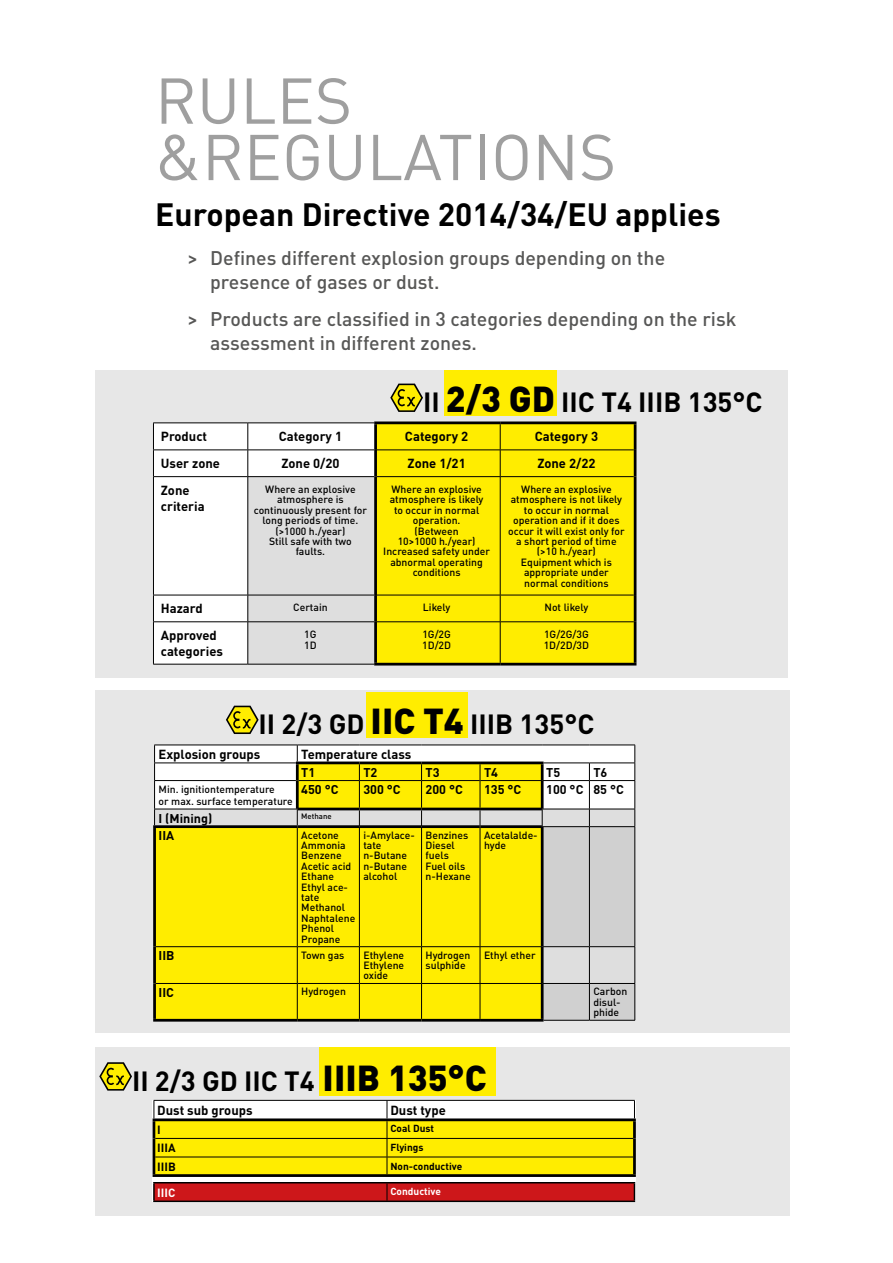
<style>
.page{position:relative;width:893px;height:1263px;background:#fff}
.page>*{position:absolute;margin:0;border:0;box-sizing:border-box;transform-origin:0 0}
.t1{font:63.6px/56.4px "DINOT";color:#9f9f9f}
.t2{font:700 31.8px "DINOT";color:#000}
.t3{font:700 27.45px "DINOT";color:#000}
.t4{font:500 19.5px/24px "DINOT";color:#575756}
.t5{font:700 13.05px/15.6px "DINOT";color:#000}
.t6{font:700 12.6px "DINOT";color:#000}
.t7{font:700 11.85px "DINOT";color:#000}
.t8{font:700 11.85px "DINOT";color:#fff}
.t9{font:500 10.35px/10.4px "DINOT";color:#000}
.t10{font:700 10.05px "DINOT";color:#000}
.t11{font:700 10.05px "DINOT";color:#fff}
.t12{font:500 7.8px "DINOT";color:#000}
.s1{font-weight:900;font-size:35.7px}
</style>
<div class="page">
<div style="left:95px;top:370px;width:693px;height:307px;background:#e7e7e7"></div>
<div style="left:95px;top:691px;width:694px;height:342px;background:#e7e7e7"></div>
<div style="left:95px;top:1047px;width:694px;height:168px;background:#e7e7e7"></div>
<div style="left:445px;top:370px;width:112px;height:46px;background:#ffed00"></div>
<svg style="left:390px;top:384px;width:33px;height:28px"></svg>
<div style="left:367px;top:692px;width:101px;height:46px;background:#ffed00"></div>
<svg style="left:226px;top:706px;width:33px;height:28px"></svg>
<div style="left:319px;top:1047px;width:177px;height:48px;background:#ffed00"></div>
<svg style="left:99px;top:1062px;width:33px;height:28px"></svg>
<div style="left:377px;top:424px;width:257px;height:239px;background:#ffed00"></div>
<hr style="left:153px;top:664px;width:95px;height:1px;background:#000">
<hr style="left:248px;top:664px;width:126px;height:1px;background:#000">
<hr style="left:377px;top:450px;width:123px;height:1px;background:#000">
<hr style="left:500px;top:450px;width:134px;height:1px;background:#000">
<svg style="left:500px;top:424px;width:1px;height:52px"></svg>
<hr style="left:377px;top:476px;width:123px;height:1px;background:#000">
<hr style="left:500px;top:476px;width:134px;height:1px;background:#000">
<hr style="left:500px;top:477px;width:1px;height:118px;background:#000">
<svg style="left:153px;top:423px;width:221px;height:241px"></svg>
<hr style="left:377px;top:595px;width:123px;height:1px;background:#000">
<hr style="left:500px;top:595px;width:134px;height:1px;background:#000">
<svg style="left:500px;top:595px;width:1px;height:26px"></svg>
<hr style="left:153px;top:621px;width:95px;height:1px;background:#000">
<hr style="left:248px;top:621px;width:126px;height:1px;background:#000">
<hr style="left:248px;top:622px;width:1px;height:42px;background:#000">
<hr style="left:377px;top:621px;width:123px;height:1px;background:#000">
<hr style="left:500px;top:621px;width:134px;height:1px;background:#000">
<hr style="left:500px;top:622px;width:1px;height:41px;background:#000">
<hr style="left:374px;top:421px;width:126px;height:3px;background:#000">
<hr style="left:374px;top:424px;width:3px;height:26px;background:#000">
<hr style="left:500px;top:421px;width:136px;height:3px;background:#000">
<hr style="left:634px;top:424px;width:2px;height:26px;background:#000">
<hr style="left:374px;top:450px;width:3px;height:27px;background:#000">
<hr style="left:634px;top:450px;width:2px;height:27px;background:#000">
<hr style="left:374px;top:477px;width:3px;height:118px;background:#000">
<hr style="left:634px;top:477px;width:2px;height:118px;background:#000">
<hr style="left:374px;top:595px;width:3px;height:27px;background:#000">
<hr style="left:634px;top:595px;width:2px;height:27px;background:#000">
<hr style="left:374px;top:622px;width:3px;height:41px;background:#000">
<hr style="left:634px;top:622px;width:2px;height:41px;background:#000">
<hr style="left:374px;top:663px;width:126px;height:2px;background:#000">
<hr style="left:500px;top:663px;width:136px;height:2px;background:#000">
<div style="left:153px;top:1100px;width:483px;height:102px;background:#fff"></div>
<hr style="left:153px;top:1182px;width:234px;height:1px;background:#000">
<hr style="left:387px;top:1182px;width:248px;height:1px;background:#000">
<svg style="left:153px;top:1183px;width:482px;height:17px;background:#c51619"></svg>
<hr style="left:153px;top:1200px;width:234px;height:2px;background:#000">
<hr style="left:387px;top:1200px;width:248px;height:2px;background:#000">
<hr style="left:387px;top:1118px;width:249px;height:3px;background:#000">
<hr style="left:633px;top:1121px;width:3px;height:17px;background:#000">
<hr style="left:633px;top:1138px;width:3px;height:19px;background:#000">
<svg style="left:153px;top:1100px;width:482px;height:74px"></svg>
<hr style="left:633px;top:1157px;width:3px;height:17px;background:#000">
<hr style="left:153px;top:1174px;width:234px;height:3px;background:#000">
<hr style="left:387px;top:1174px;width:249px;height:3px;background:#000">
<hr style="left:153px;top:825px;width:144px;height:3px;background:#000">
<hr style="left:153px;top:828px;width:3px;height:119px;background:#000">
<hr style="left:153px;top:947px;width:3px;height:36px;background:#000">
<hr style="left:153px;top:983px;width:3px;height:36px;background:#000">
<hr style="left:153px;top:1019px;width:144px;height:2px;background:#000">
<hr style="left:297px;top:1019px;width:62px;height:2px;background:#000">
<hr style="left:359px;top:1019px;width:63px;height:2px;background:#000">
<hr style="left:422px;top:1019px;width:58px;height:2px;background:#000">
<hr style="left:480px;top:1019px;width:64px;height:2px;background:#000">
<hr style="left:544px;top:1020px;width:45px;height:1px;background:#000">
<hr style="left:589px;top:1020px;width:46px;height:1px;background:#000">
<svg style="left:154px;top:745px;width:481px;height:275px;background:#ece14d"></svg>
<hr style="left:156px;top:946px;width:142px;height:1px;background:#000">
<hr style="left:156px;top:983px;width:142px;height:1px;background:#000">
<hr style="left:297px;top:828px;width:1px;height:118px;background:#000">
<hr style="left:297px;top:947px;width:1px;height:36px;background:#000">
<hr style="left:297px;top:984px;width:1px;height:35px;background:#000">
<h1 class="t1" style="left:155px;top:71px;width:463px">RULES &amp;REGULATIONS</h1>
<h2 class="t2" style="left:155px;top:194px;width:567px">European Directive 2014/34/EU applies</h2>
<h3 class="t4" style="left:210px;top:246px;width:457px;text-indent:-23px">&gt; Defines different explosion groups depending on the presence of gases or dust.</h3>
<h3 class="t4" style="left:210px;top:307px;width:528px;text-indent:-23px">&gt; Products are classified in 3 categories depending on the risk assessment in different zones.</h3>
<h3 class="t3" style="left:423px;top:384px;width:341px">II <span class="s1">2/3 GD</span> IIC T4 IIIB 135°C</h3>
<p class="t5" style="left:161px;top:428px;width:48px">Product</p>
<p class="t5" style="left:279px;top:428px;width:65px">Category 1</p>
<p class="t5" style="left:405px;top:428px;width:65px">Category 2</p>
<p class="t5" style="left:535px;top:428px;width:65px">Category 3</p>
<p class="t5" style="left:161px;top:455px;width:61px">User zone</p>
<p class="t5" style="left:281px;top:455px;width:60px">Zone 0/20</p>
<p class="t5" style="left:408px;top:455px;width:60px">Zone 1/21</p>
<p class="t5" style="left:537px;top:455px;width:60px">Zone 2/22</p>
<p class="t5" style="left:161px;top:482px;width:45px">Zone criteria</p>
<p class="t9" style="left:254px;top:484px;width:115px;text-align:center">Where an explosive atmosphere is continuously present for long periods of time. (&gt;1000 h./year)<br>Still safe with two faults.</p>
<p class="t9" style="left:383px;top:484px;width:108px;text-align:center">Where an explosive atmosphere is likely<br>to occur in normal operation.<br>(Between<br>10&gt;1000 h./year)<br>Increased safety under abnormal operating conditions</p>
<p class="t9" style="left:508px;top:484px;width:118px;text-align:center">Where an explosive atmosphere is not likely to occur in normal operation and if it does occur it will exist only for a short period of time (&gt;10 h./year)<br>Equipment which is appropriate under normal conditions</p>
<p class="t5" style="left:161px;top:600px;width:43px">Hazard</p>
<p class="t9" style="left:293px;top:602px;width:36px">Certain</p>
<p class="t9" style="left:423px;top:602px;width:29px">Likely</p>
<p class="t9" style="left:544px;top:602px;width:45px">Not likely</p>
<p class="t5" style="left:161px;top:627px;width:64px">Approved categories</p>
<p class="t9" style="left:304px;top:629px;width:14px">1G<br>1D</p>
<p class="t9" style="left:422px;top:629px;width:30px">1G/2G<br>1D/2D</p>
<p class="t9" style="left:544px;top:629px;width:47px">1G/2G/3G<br>1D/2D/3D</p>
<h3 class="t3" style="left:259px;top:706px;width:337px">II 2/3 GD <span class="s1">IIC T4</span> IIIB 135°C</h3>
<p class="t5" style="left:159px;top:746px;width:103px">Explosion groups</p>
<p class="t5" style="left:301px;top:746px;width:112px">Temperature class</p>
<p class="t6" style="left:301px;top:764px;width:16px">T1</p>
<p class="t6" style="left:363px;top:764px;width:16px">T2</p>
<p class="t6" style="left:426px;top:764px;width:16px">T3</p>
<p class="t6" style="left:484px;top:764px;width:16px">T4</p>
<p class="t6" style="left:546px;top:764px;width:16px">T5</p>
<p class="t6" style="left:593px;top:764px;width:16px">T6</p>
<p class="t9" style="left:159px;top:782px;width:136px;line-height:12.5px">Min. ignitiontemperature<br>or max. surface temperature</p>
<p class="t6" style="left:301px;top:781px;width:39px">450 °C</p>
<p class="t6" style="left:363px;top:781px;width:39px">300 °C</p>
<p class="t6" style="left:426px;top:781px;width:39px">200 °C</p>
<p class="t6" style="left:484px;top:781px;width:39px">135 °C</p>
<p class="t6" style="left:546px;top:781px;width:79px">100 °C 85 °C</p>
<p class="t6" style="left:159px;top:810px;width:55px">I (Mining)</p>
<p class="t12" style="left:301px;top:811px;width:32px">Methane</p>
<p class="t6" style="left:159px;top:827px;width:17px">IIA</p>
<p class="t9" style="left:301px;top:829px;width:55px">Acetone<br>Ammonia<br>Benzene<br>Acetic acid<br>Ethane<br>Ethyl ace&shy;tate<br>Methanol<br>Naphtalene<br>Phenol<br>Propane</p>
<p class="t9" style="left:363px;top:829px;width:53px">i-Amylace&shy;tate n-Butane n-Butane alcohol</p>
<p class="t9" style="left:426px;top:829px;width:47px">Benzines<br>Diesel fuels<br>Fuel oils n-Hexane</p>
<p class="t9" style="left:484px;top:829px;width:55px">Acetalalde&shy;hyde</p>
<p class="t6" style="left:159px;top:947px;width:17px">IIB</p>
<p class="t9" style="left:301px;top:949px;width:45px">Town gas</p>
<p class="t9" style="left:363px;top:949px;width:42px;text-align:justify">Ethylene Ethylene oxide</p>
<p class="t9" style="left:426px;top:949px;width:46px">Hydrogen sulphide</p>
<p class="t9" style="left:484px;top:949px;width:53px">Ethyl ether</p>
<p class="t6" style="left:159px;top:984px;width:17px">IIC</p>
<p class="t9" style="left:301px;top:986px;width:46px">Hydrogen</p>
<p class="t9" style="left:593px;top:986px;width:35px">Carbon disul&shy;phide</p>
<h3 class="t3" style="left:132px;top:1063px;width:356px">II 2/3 GD IIC T4 <span class="s1">IIIB 135°C</span></h3>
<p class="t5" style="left:157px;top:1102px;width:97px">Dust sub groups</p>
<p class="t5" style="left:390px;top:1102px;width:57px">Dust type</p>
<p class="t7" style="left:157px;top:1121px;width:5px">I</p>
<p class="t10" style="left:390px;top:1122px;width:45px">Coal Dust</p>
<p class="t7" style="left:157px;top:1140px;width:20px">IIIA</p>
<p class="t10" style="left:390px;top:1141px;width:35px">Flyings</p>
<p class="t7" style="left:157px;top:1159px;width:20px">IIIB</p>
<p class="t10" style="left:390px;top:1159px;width:73px">Non-conductive</p>
<p class="t8" style="left:157px;top:1184px;width:20px">IIIC</p>
<p class="t11" style="left:390px;top:1185px;width:52px">Conductive</p>
</div>
